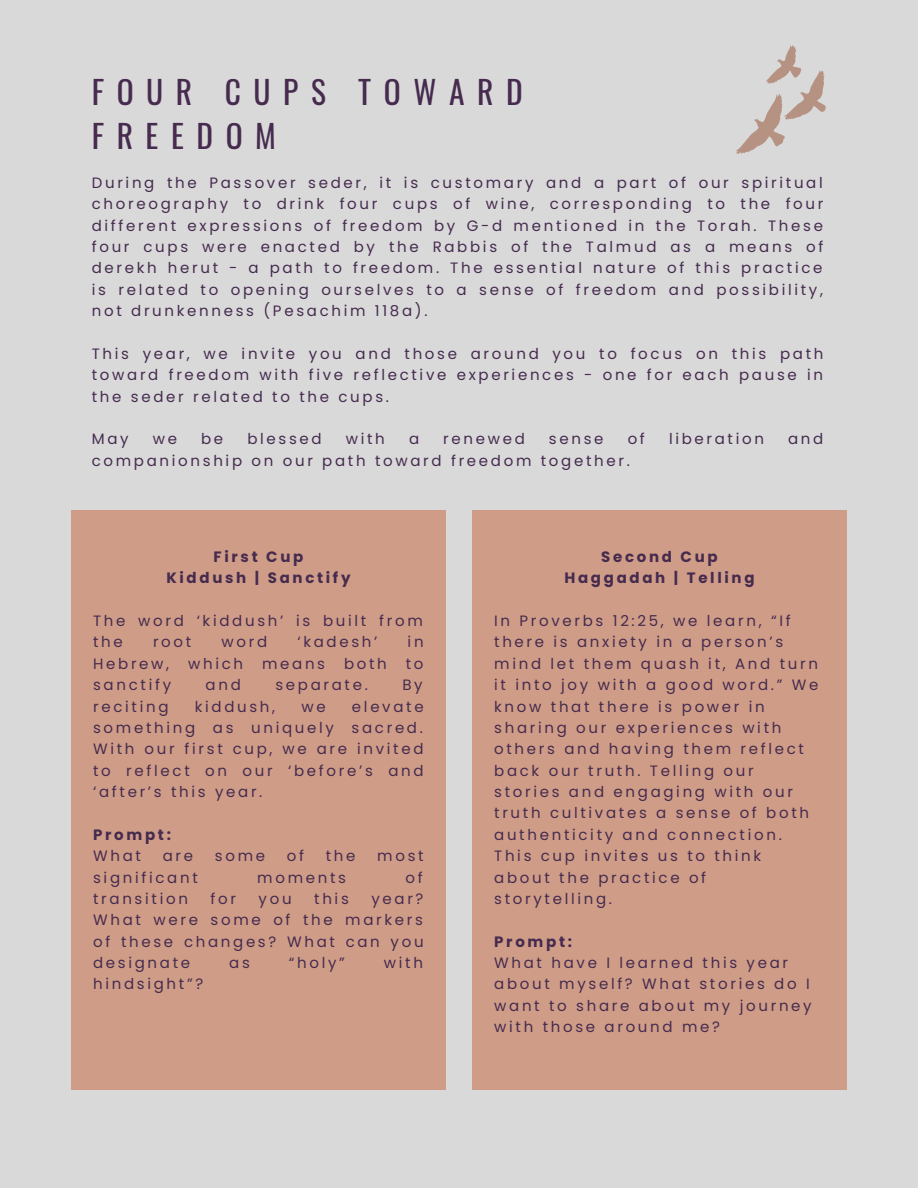
<style>
.page{position:relative;width:918px;height:1188px;background:#d9d9d9}
.page>*{position:absolute;margin:0;border:0;box-sizing:border-box;transform-origin:0 0}
.t1{font:31.5px/43.8px "Oswald";letter-spacing:.4em;color:#462b4f}
.t2{font:15px/21.3px "Poppins";letter-spacing:.18em;color:#462b4f;text-align:justify}
.t3{font:700 15px/21.3px "Poppins";letter-spacing:.18em;color:#462b4f;text-align:center}
</style>
<div class="page">
<div style="left:71px;top:510px;width:375px;height:580px;background:#cf9d87"></div>
<div style="left:472px;top:510px;width:375px;height:580px;background:#cf9d87"></div>
<svg style="left:736px;top:45px;width:90px;height:109px"></svg>
<h1 class="t1" style="left:92px;top:69px;width:432px">FOUR CUPS TOWARD<br>FREEDOM</h1>
<p class="t2" style="left:92px;top:172px;width:733px">During the Passover seder, it is customary and a part of our spiritual choreography to drink four cups of wine, corresponding to the four different expressions of freedom by G-d mentioned in the Torah. These four cups were enacted by the Rabbis of the Talmud as a means of derekh herut - a path to freedom. The essential nature of this practice is related to opening ourselves to a sense of freedom and possibility, not drunkenness (Pesachim 118a).</p>
<p class="t2" style="left:92px;top:343px;width:733px">This year, we invite you and those around you to focus on this path toward freedom with five reflective experiences - one for each pause in the seder related to the cups.</p>
<p class="t2" style="left:92px;top:429px;width:38px">May</p>
<p class="t2" style="left:153px;top:429px;width:26px">we</p>
<p class="t2" style="left:201px;top:429px;width:24px">be</p>
<p class="t2" style="left:247px;top:429px;width:76px">blessed</p>
<p class="t2" style="left:346px;top:429px;width:41px">with</p>
<p class="t2" style="left:409px;top:429px;width:12px">a</p>
<p class="t2" style="left:443px;top:429px;width:83px">renewed</p>
<p class="t2" style="left:549px;top:429px;width:56px">sense</p>
<p class="t2" style="left:628px;top:429px;width:19px">of</p>
<p class="t2" style="left:669px;top:429px;width:97px">liberation</p>
<p class="t2" style="left:788px;top:429px;width:37px">and</p>
<p class="t2" style="left:92px;top:450px;width:540px">companionship on our path toward freedom together.</p>
<p class="t3" style="left:166px;top:546px;width:186px">First Cup<br>Kiddush | Sanctify</p>
<p class="t2" style="left:93px;top:610px;width:331px">The word ‘kiddush’ is built from the</p>
<p class="t2" style="left:153px;top:632px;width:40px">root</p>
<p class="t2" style="left:222px;top:632px;width:47px">word</p>
<p class="t2" style="left:297px;top:632px;width:82px">‘kadesh’</p>
<p class="t2" style="left:408px;top:632px;width:17px">in</p>
<p class="t2" style="left:93px;top:653px;width:78px">Hebrew,</p>
<p class="t2" style="left:188px;top:653px;width:57px">which</p>
<p class="t2" style="left:262px;top:653px;width:65px">means</p>
<p class="t2" style="left:344px;top:653px;width:44px">both</p>
<p class="t2" style="left:406px;top:653px;width:19px">to</p>
<p class="t2" style="left:93px;top:674px;width:79px">sanctify</p>
<p class="t2" style="left:206px;top:674px;width:37px">and</p>
<p class="t2" style="left:275px;top:674px;width:94px">separate.</p>
<p class="t2" style="left:402px;top:674px;width:22px">By</p>
<p class="t2" style="left:93px;top:696px;width:77px">reciting</p>
<p class="t2" style="left:195px;top:696px;width:82px">kiddush,</p>
<p class="t2" style="left:301px;top:696px;width:26px">we</p>
<p class="t2" style="left:93px;top:696px;width:332px;text-indent:259px">elevate something as uniquely sacred.<br>With our first cup, we are invited to reflect on our ‘before’s and ‘after’s this year.</p>
<p class="t3" style="left:93px;top:824px;width:79px">Prompt:</p>
<p class="t2" style="left:93px;top:845px;width:49px">What</p>
<p class="t2" style="left:163px;top:845px;width:32px">are</p>
<p class="t2" style="left:215px;top:845px;width:52px">some</p>
<p class="t2" style="left:287px;top:845px;width:19px">of</p>
<p class="t2" style="left:326px;top:845px;width:31px">the</p>
<p class="t2" style="left:377px;top:845px;width:48px">most</p>
<p class="t2" style="left:93px;top:867px;width:106px">significant</p>
<p class="t2" style="left:257px;top:867px;width:90px">moments</p>
<p class="t2" style="left:405px;top:867px;width:19px">of</p>
<p class="t2" style="left:93px;top:888px;width:96px">transition</p>
<p class="t2" style="left:211px;top:888px;width:27px">for</p>
<p class="t2" style="left:259px;top:888px;width:35px">you</p>
<p class="t2" style="left:314px;top:888px;width:36px">this</p>
<p class="t2" style="left:93px;top:888px;width:332px;text-indent:278px">year?<br>What were some of the markers of these changes? What can you designate</p>
<p class="t2" style="left:229px;top:952px;width:22px">as</p>
<p class="t2" style="left:289px;top:952px;width:58px">“holy”</p>
<p class="t2" style="left:384px;top:952px;width:41px">with</p>
<p class="t2" style="left:93px;top:974px;width:112px">hindsight”?</p>
<p class="t3" style="left:564px;top:546px;width:192px">Second Cup<br>Haggadah | Telling</p>
<p class="t2" style="left:494px;top:610px;width:326px;text-align:left">In Proverbs 12:25, we learn, “If there is anxiety in a person’s mind let them quash it, And turn it into joy with a good word.” We know that there is power in sharing our experiences with others and having them reflect back our truth. Telling our stories and engaging with our truth cultivates a sense of both authenticity and connection.<br>This cup invites us to think about the practice of storytelling.</p>
<p class="t3" style="left:494px;top:931px;width:79px">Prompt:</p>
<p class="t2" style="left:494px;top:952px;width:319px;text-align:left">What have I learned this year about myself? What stories do I want to share about my journey with those around me?</p>
</div>
